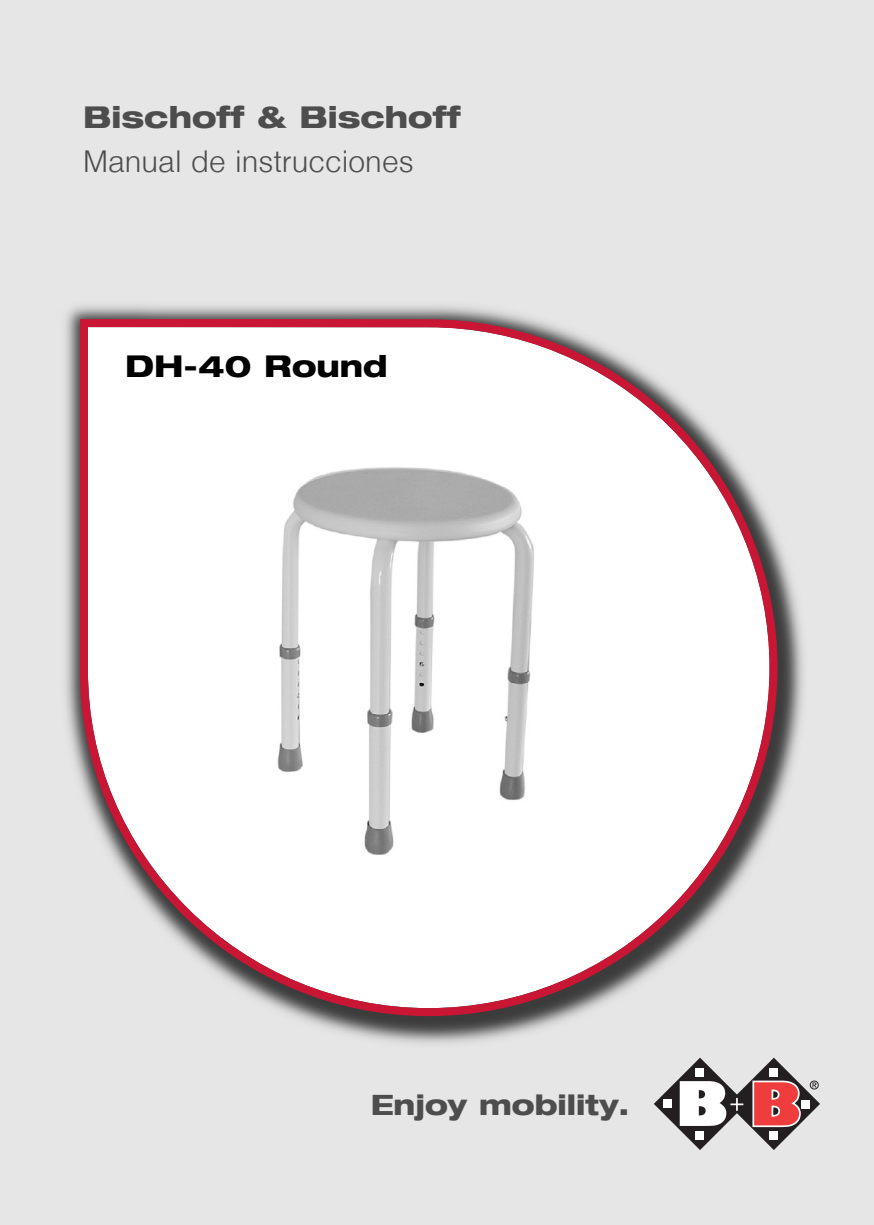
<style>
.page{position:relative;width:874px;height:1225px;background:#fff}
.page>*{position:absolute;margin:0;border:0;box-sizing:border-box;transform-origin:0 0}
.t1{font:300 30px "Helvetica";color:#4d4d4d}
.t2{font:800 expanded 30px "Helvetica Neue";color:#4d4d4d}
.t3{font:800 expanded 30px "Helvetica Neue";color:#000}
.t4{font:italic 800 expanded 28px "Helvetica Neue";color:#4d4d4d}
</style>
<div class="page">
<div style="left:0;top:0;width:873px;height:1225px;background:#e6e6e6"></div>
<img style="left:65px;top:305px;width:738px;height:739px">
<svg style="left:80px;top:319px;width:697px;height:697px;background:#ede6e7"></svg>
<svg style="left:654px;top:1057px;width:165px;height:93px"></svg>
<p class="t2" style="left:83px;top:105px;width:378px">Bischoff &amp; Bischoff</p>
<p class="t1" style="left:83px;top:149px;width:332px">Manual de instrucciones</p>
<p class="t3" style="left:125px;top:354px;width:264px">DH-40 Round</p>
<p class="t4" style="left:370px;top:1093px;width:260px">Enjoy mobility.</p>
</div>
